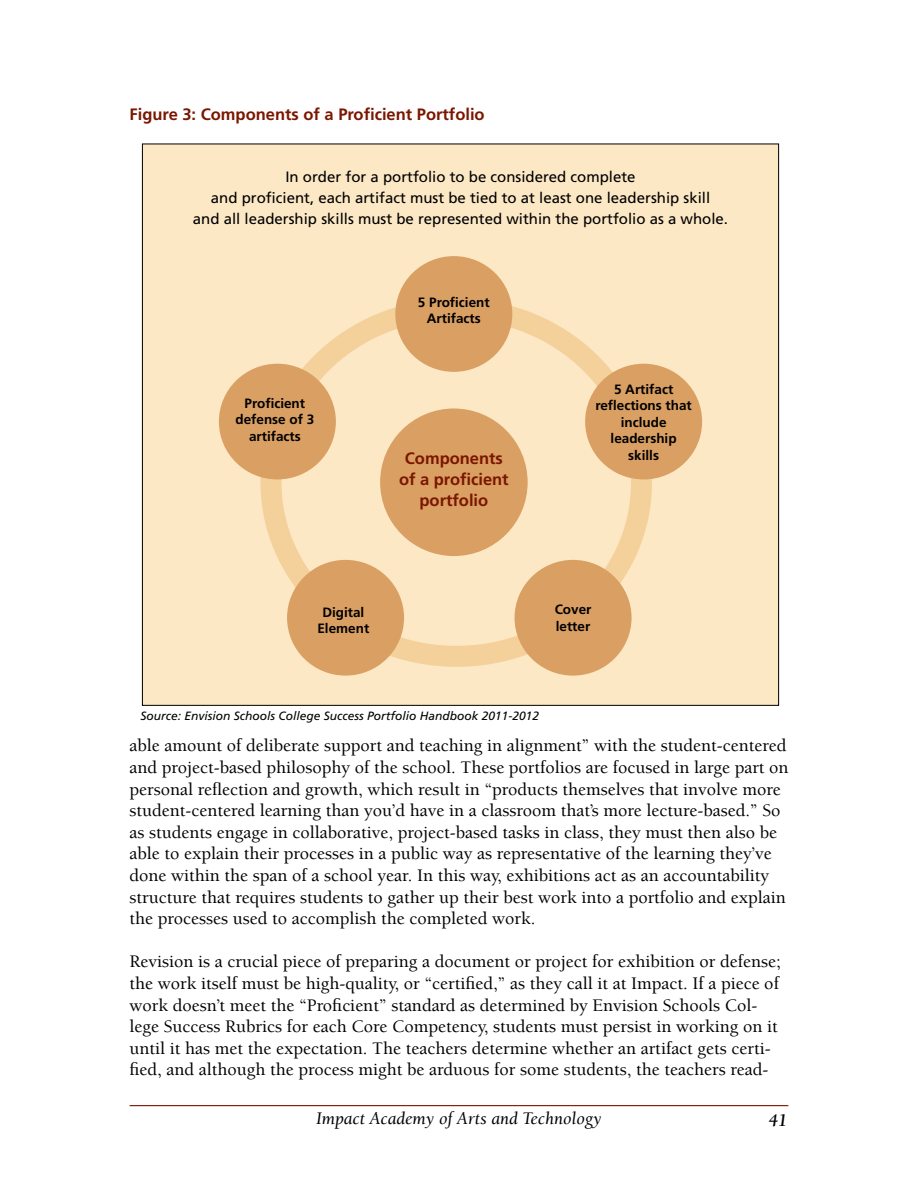
<style>
.page{position:relative;width:918px;height:1188px;background:#fff}
.page>*{position:absolute;margin:0;border:0;box-sizing:border-box;transform-origin:0 0}
.t1{font:500 18px/21.6px "Berkeley LT";color:#000}
.t2{font:italic 18px "Berkeley LT";color:#000}
.t3{font:italic 700 18px "Berkeley LT";color:#000}
.t4{font:700 16.5px/21px "Frutiger LT Std";color:#7a1600;text-align:center}
.t5{font:15px/21px "Frutiger LT Std";color:#000;text-align:center}
.t6{font:700 13.5px/16.5px "Frutiger LT Std";color:#000;text-align:center}
.t7{font:italic 12px "Frutiger LT Std";color:#000}
</style>
<div class="page">
<hr style="left:130px;top:1105px;width:658px;height:1px;background:#7a1600">
<div style="left:142px;top:144px;width:637px;height:561px;background:#fce8c5"></div>
<svg style="left:270px;top:290px;width:393px;height:386px"></svg>
<div style="left:585px;top:364px;width:117px;height:115px;background:#da9f62;border-radius:50%"></div>
<div style="left:219px;top:364px;width:117px;height:115px;background:#da9f62;border-radius:50%"></div>
<div style="left:287px;top:560px;width:117px;height:116px;background:#da9f62;border-radius:50%"></div>
<div style="left:515px;top:560px;width:117px;height:116px;background:#da9f62;border-radius:50%"></div>
<div style="left:395px;top:256px;width:117px;height:116px;background:#da9f62;border-radius:50%"></div>
<p class="t4" style="left:130px;top:104px;width:357px">Figure 3: Components of a Proficient Portfolio</p>
<p class="t5" style="left:193px;top:166px;width:537px">In order for a portfolio to be considered complete<br>and proficient, each artifact must be tied to at least one leadership skill<br>and all leadership skills must be represented within the portfolio as a whole.</p>
<p class="t6" style="left:236px;top:395px;width:80px">Proficient defense of 3 artifacts</p>
<p class="t6" style="left:418px;top:294px;width:73px">5 Proficient<br>Artifacts</p>
<p class="t4" style="left:399px;top:448px;width:111px">Components of a proficient portfolio</p>
<p class="t6" style="left:595px;top:381px;width:98px">5 Artifact reflections that include leadership skills</p>
<p class="t6" style="left:317px;top:604px;width:53px">Digital<br>Element</p>
<p class="t6" style="left:555px;top:602px;width:38px;text-align:left">Cover letter</p>
<p class="t7" style="left:140px;top:708px;width:400px">Source: Envision Schools College Success Portfolio Handbook 2011-2012</p>
<p class="t1" style="left:130px;top:735px;width:660px">able amount of deliberate support and teaching in alignment” with the student-centered and project-based philosophy of the school. These portfolios are focused in large part on personal reflection and growth, which result in “products themselves that involve more student-centered learning than you’d have in a classroom that’s more lecture-based.” So as students engage in collaborative, project-based tasks in class, they must then also be able to explain their processes in a public way as representative of the learning they’ve done within the span of a school year. In this way, exhibitions act as an accountability structure that requires students to gather up their best work into a portfolio and explain the processes used to accomplish the completed work.</p>
<p class="t1" style="left:130px;top:951px;width:653px">Revision is a crucial piece of preparing a document or project for exhibition or defense; the work itself must be high-quality, or “certified,” as they call it at Impact. If a piece of work doesn’t meet the “Proficient” standard as determined by Envision Schools Col&shy;lege Success Rubrics for each Core Competency, students must persist in working on it until it has met the expectation. The teachers determine whether an artifact gets certi&shy;fied, and although the process might be arduous for some students, the teachers read-</p>
<p class="t2" style="left:316px;top:1109px;width:287px">Impact Academy of Arts and Technology</p>
<p class="t3" style="left:769px;top:1111px;width:20px">41</p>
</div>
